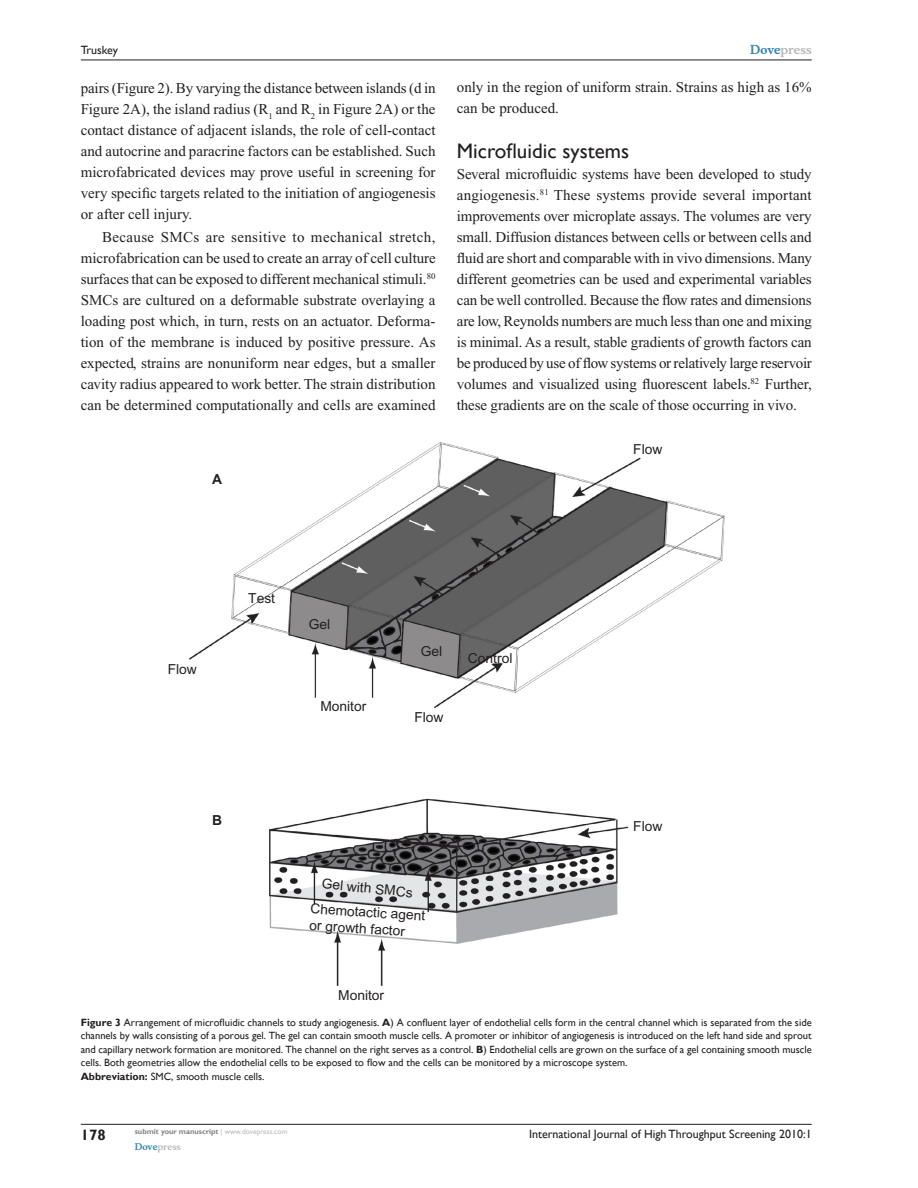
<style>
.page{position:relative;width:918px;height:1188px;background:#fff}
.page>*{position:absolute;margin:0;border:0;box-sizing:border-box;transform-origin:0 0}
.t1{font:21px "Gill Sans";color:#231f20}
.t2{font:15px/21px "Times New Roman";color:#231f20;text-align:justify}
.t3{font:700 15px "Gill Sans";color:#231f20}
.t4{font:13.8px/16.6px "Arial";color:#231f20}
.t5{font:700 13.8px "Arial";color:#231f20}
.t6{font:12px "Gill Sans";color:#231f20}
.t7{font:700 12px "Musee";color:#b8b9bc}
.t8{font:10.5px/13.5px "Gill Sans";color:#231f20}
.t9{font:700 9px "Musee";color:#b8b9bc}
.t10{font:700 7.5px "Gill Sans";color:#808285}
.s1{color:#3485ae}
.s2{font-weight:700}
.s3{font-weight:400;color:#b8b9bc}
</style>
<div class="page">
<hr style="left:81px;top:1124px;width:731px;height:1px;background:#231f20">
<hr style="left:81px;top:60px;width:731px;height:1px;background:#231f20">
<img style="left:190px;top:442px;width:535px;height:543px">
<p class="t6" style="left:81px;top:43px;width:39px">Truskey</p>
<p class="t2" style="left:81px;top:77px;width:356px">pairs (Figure 2). By varying the distance between islands (d in Figure 2A), the island radius (R<sub>1</sub> and R<sub>2</sub> in Figure 2A) or the contact distance of adjacent islands, the role of cell-contact and autocrine and paracrine factors can be established. Such microfabricated devices may prove useful in screening for very specific targets related to the initiation of angiogenesis or after cell injury.</p>
<p class="t2" style="left:81px;top:226px;width:357px;text-indent:21px">Because SMCs are sensitive to mechanical stretch, microfabrication can be used to create an array of cell culture surfaces that can be exposed to different mechanical stimuli.<sup>80<br></sup>SMCs are cultured on a deformable substrate overlaying a loading post which, in turn, rests on an actuator. Deforma&shy;tion of the membrane is induced by positive pressure. As expected, strains are nonuniform near edges, but a smaller cavity radius appeared to work better. The strain distribution can be determined computationally and cells are examined</p>
<p class="t5" style="left:212px;top:471px;width:11px">A</p>
<p class="t7" style="left:750px;top:43px;width:63px"><span class="s1">Dove</span>press</p>
<p class="t2" style="left:457px;top:76px;width:356px">only in the region of uniform strain. Strains as high as 16% can be produced.</p>
<h1 class="t1" style="left:457px;top:139px;width:174px">Microfluidic systems</h1>
<p class="t2" style="left:457px;top:163px;width:357px">Several microfluidic systems have been developed to study angiogenesis.<sup>81</sup> These systems provide several important improvements over microplate assays. The volumes are very small. Diffusion distances between cells or between cells and fluid are short and comparable with in vivo dimensions. Many different geometries can be used and experimental variables can be well controlled. Because the flow rates and dimensions are low, Reynolds numbers are much less than one and mixing is minimal. As a result, stable gradients of growth factors can be produced by use of flow systems or relatively large reservoir volumes and visualized using fluorescent labels.<sup>82</sup> Further, these gradients are on the scale of those occurring in vivo.</p>
<p class="t4" style="left:633px;top:441px;width:31px">Flow</p>
<p class="t4" style="left:168px;top:661px;width:31px">Flow</p>
<p class="t4" style="left:248px;top:590px;width:28px">Test</p>
<p class="t4" style="left:309px;top:616px;width:23px">Gel</p>
<p class="t4" style="left:320px;top:698px;width:48px">Monitor</p>
<p class="t4" style="left:421px;top:643px;width:23px">Gel</p>
<p class="t4" style="left:414px;top:709px;width:31px">Flow</p>
<p class="t4" style="left:468px;top:650px;width:46px">Control</p>
<p class="t5" style="left:212px;top:812px;width:11px">B</p>
<p class="t4" style="left:323px;top:875px;width:93px;rotate:6deg">Gel with SMCs</p>
<p class="t4" style="left:311px;top:900px;width:117px;rotate:4deg">Chemotactic agent or growth factor</p>
<p class="t4" style="left:633px;top:818px;width:31px">Flow</p>
<p class="t4" style="left:338px;top:987px;width:48px">Monitor</p>
<p class="t8" style="left:81px;top:1015px;width:732px"><span class="s2">Figure 3</span> Arrangement of microfluidic channels to study angiogenesis. <span class="s2">A</span>) A confluent layer of endothelial cells form in the central channel which is separated from the side channels by walls consisting of a porous gel. The gel can contain smooth muscle cells. A promoter or inhibitor of angiogenesis is introduced on the left hand side and sprout and capillary network formation are monitored. The channel on the right serves as a control. <span class="s2">B</span>) Endothelial cells are grown on the surface of a gel containing smooth muscle cells. Both geometries allow the endothelial cells to be exposed to flow and the cells can be monitored by a microscope system.<br><span class="s2">Abbreviation:</span> SMC, smooth muscle cells.</p>
<p class="t3" style="left:81px;top:1126px;width:26px">178</p>
<p class="t10" style="left:135px;top:1127px;width:154px">submit your manuscript <span class="s3">| www.dovepress.com</span></p>
<p class="t9" style="left:135px;top:1141px;width:48px"><span class="s1">Dove</span>press</p>
<p class="t6" style="left:529px;top:1127px;width:284px">International Journal of High Throughput Screening 2010:1</p>
</div>
